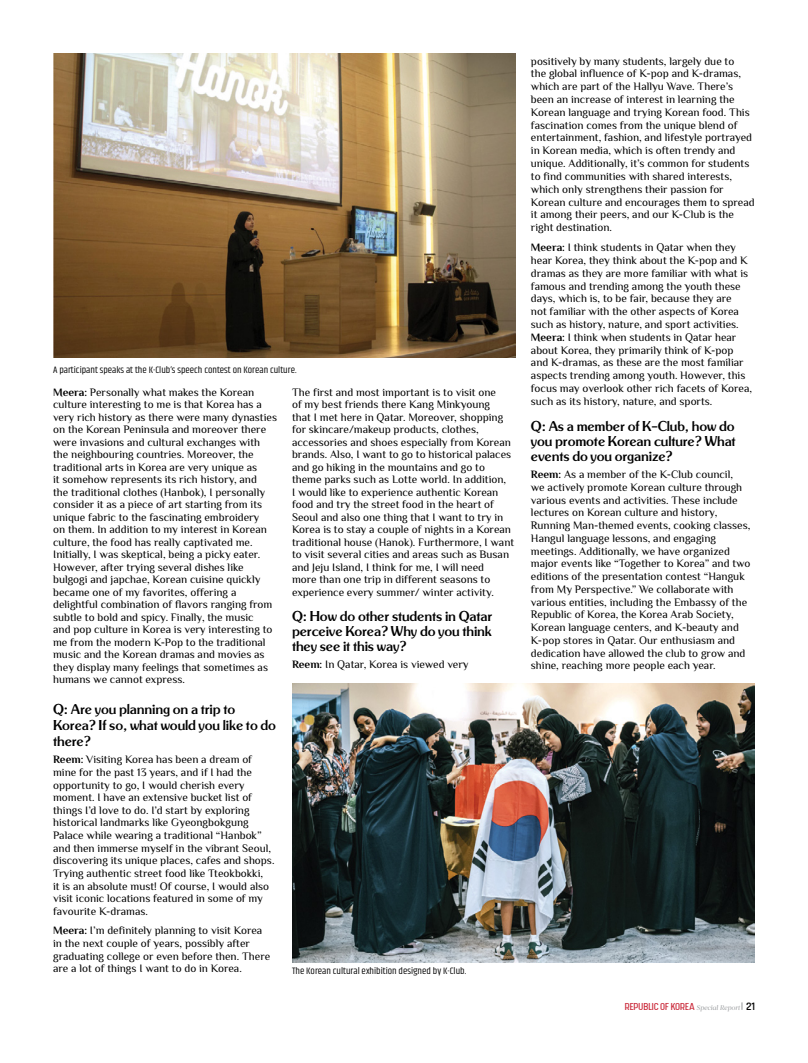
<style>
.page{position:relative;width:808px;height:1063px;background:#fff}
.page>*{position:absolute;margin:0;border:0;box-sizing:border-box;transform-origin:0 0}
.t1{font:15px/15px "Souvenir Gothic Mdm";letter-spacing:-.01em;color:#000;text-align:justify}
.t2{font:11.25px/12.5px "El Messiri";color:#000}
.t3{font:9.5px "Khand";color:#000;scale:1.05 1}
.t4{font:300 8.5px "Gotcha Gothic";letter-spacing:-.075em;color:#c92435;scale:1.29 1}
.s1{font-weight:700}
.s2{font-family:"Acta Headline";font-weight:400;font-style:italic;font-size:6.75px;color:#939598}
.s3{font-family:"Rajdhani";font-weight:600;font-size:11.25px;color:#000}
</style>
<div class="page">
<img style="left:53px;top:53px;width:463px;height:305px">
<img style="left:292px;top:684px;width:463px;height:279px">
<p class="t3" style="left:53px;top:364px;width:233px">A participant speaks at the K-Club’s speech contest on Korean culture.</p>
<p class="t2" style="left:53px;top:386px;width:225px"><span class="s1">Meera:</span> Personally what makes the Korean culture interesting to me is that Korea has a very rich history as there were many dynasties on the Korean Peninsula and moreover there were invasions and cultural exchanges with the neighbouring countries. Moreover, the traditional arts in Korea are very unique as<br>it somehow represents its rich history, and<br>the traditional clothes (Hanbok), I personally consider it as a piece of art starting from its unique fabric to the fascinating embroidery<br>on them. In addition to my interest in Korean culture, the food has really captivated me.<br>Initially, I was skeptical, being a picky eater.<br>However, after trying several dishes like bulgogi and japchae, Korean cuisine quickly became one of my favorites, offering a delightful combination of flavors ranging from subtle to bold and spicy. Finally, the music<br>and pop culture in Korea is very interesting to me from the modern K-Pop to the traditional music and the Korean dramas and movies as they display many feelings that sometimes as humans we cannot express.</p>
<h1 class="t1" style="left:53px;top:701px;width:224px;line-height:16.2px;text-align:left">Q: Are you planning on a trip to<br>Korea? If so, what would you like to do there?</h1>
<p class="t2" style="left:53px;top:754px;width:223px"><span class="s1">Reem:</span> Visiting Korea has been a dream of mine for the past 13 years, and if I had the opportunity to go, I would cherish every moment. I have an extensive bucket list of things I’d love to do. I’d start by exploring historical landmarks like Gyeongbokgung Palace while wearing a traditional “Hanbok” and then immerse myself in the vibrant Seoul, discovering its unique places, cafes and shops.<br>Trying authentic street food like Tteokbokki,<br>it is an absolute must! Of course, I would also visit iconic locations featured in some of my favourite K-dramas.</p>
<p class="t2" style="left:53px;top:925px;width:219px"><span class="s1">Meera:</span> I’m definitely planning to visit Korea in the next couple of years, possibly after graduating college or even before then. There are a lot of things I want to do in Korea.</p>
<p class="t2" style="left:292px;top:386px;width:224px">The first and most important is to visit one<br>of my best friends there Kang Minkyoung<br>that I met here in Qatar. Moreover, shopping for skincare/makeup products, clothes, accessories and shoes especially from Korean brands. Also, I want to go to historical palaces and go hiking in the mountains and go to theme parks such as Lotte world. In addition,<br>I would like to experience authentic Korean food and try the street food in the heart of Seoul and also one thing that I want to try in Korea is to stay a couple of nights in a Korean traditional house (Hanok). Furthermore, I want to visit several cities and areas such as Busan and Jeju Island, I think for me, I will need<br>more than one trip in different seasons to experience every summer/ winter activity.</p>
<h1 class="t1" style="left:292px;top:609px;width:202px">Q: How do other students in Qatar perceive Korea? Why do you think they see it this way?</h1>
<p class="t2" style="left:292px;top:659px;width:178px"><span class="s1">Reem:</span> In Qatar, Korea is viewed very</p>
<p class="t3" style="left:292px;top:965px;width:167px">The Korean cultural exhibition designed by K-Club.</p>
<p class="t2" style="left:531px;top:55px;width:225px;line-height:12.9px">positively by many students, largely due to<br>the global influence of K-pop and K-dramas, which are part of the Hallyu Wave. There’s been an increase of interest in learning the Korean language and trying Korean food. This fascination comes from the unique blend of entertainment, fashion, and lifestyle portrayed in Korean media, which is often trendy and unique. Additionally, it’s common for students to find communities with shared interests, which only strengthens their passion for Korean culture and encourages them to spread it among their peers, and our K-Club is the right destination.</p>
<p class="t2" style="left:531px;top:242px;width:223px;line-height:12.9px"><span class="s1">Meera:</span> I think students in Qatar when they hear Korea, they think about the K-pop and K dramas as they are more familiar with what is famous and trending among the youth these days, which is, to be fair, because they are<br>not familiar with the other aspects of Korea such as history, nature, and sport activities.<br><span class="s1">Meera:</span> I think when students in Qatar hear about Korea, they primarily think of K-pop and K-dramas, as these are the most familiar aspects trending among youth. However, this focus may overlook other rich facets of Korea, such as its history, nature, and sports.</p>
<h1 class="t1" style="left:531px;top:419px;width:206px">Q: As a member of K-Club, how do you promote Korean culture? What events do you organize?</h1>
<p class="t2" style="left:531px;top:469px;width:221px"><span class="s1">Reem:</span> As a member of the K-Club council,<br>we actively promote Korean culture through various events and activities. These include lectures on Korean culture and history, Running Man-themed events, cooking classes, Hangul language lessons, and engaging meetings. Additionally, we have organized major events like “Together to Korea” and two editions of the presentation contest “Hanguk from My Perspective.” We collaborate with various entities, including the Embassy of the Republic of Korea, the Korea Arab Society, Korean language centers, and K-beauty and K-pop stores in Qatar. Our enthusiasm and dedication have allowed the club to grow and shine, reaching more people each year.</p>
<p class="t4" style="left:624px;top:1000px;width:103px">REPUBLIC OF KOREA <span class="s2">Special Report</span> <span class="s3">21</span></p>
</div>
